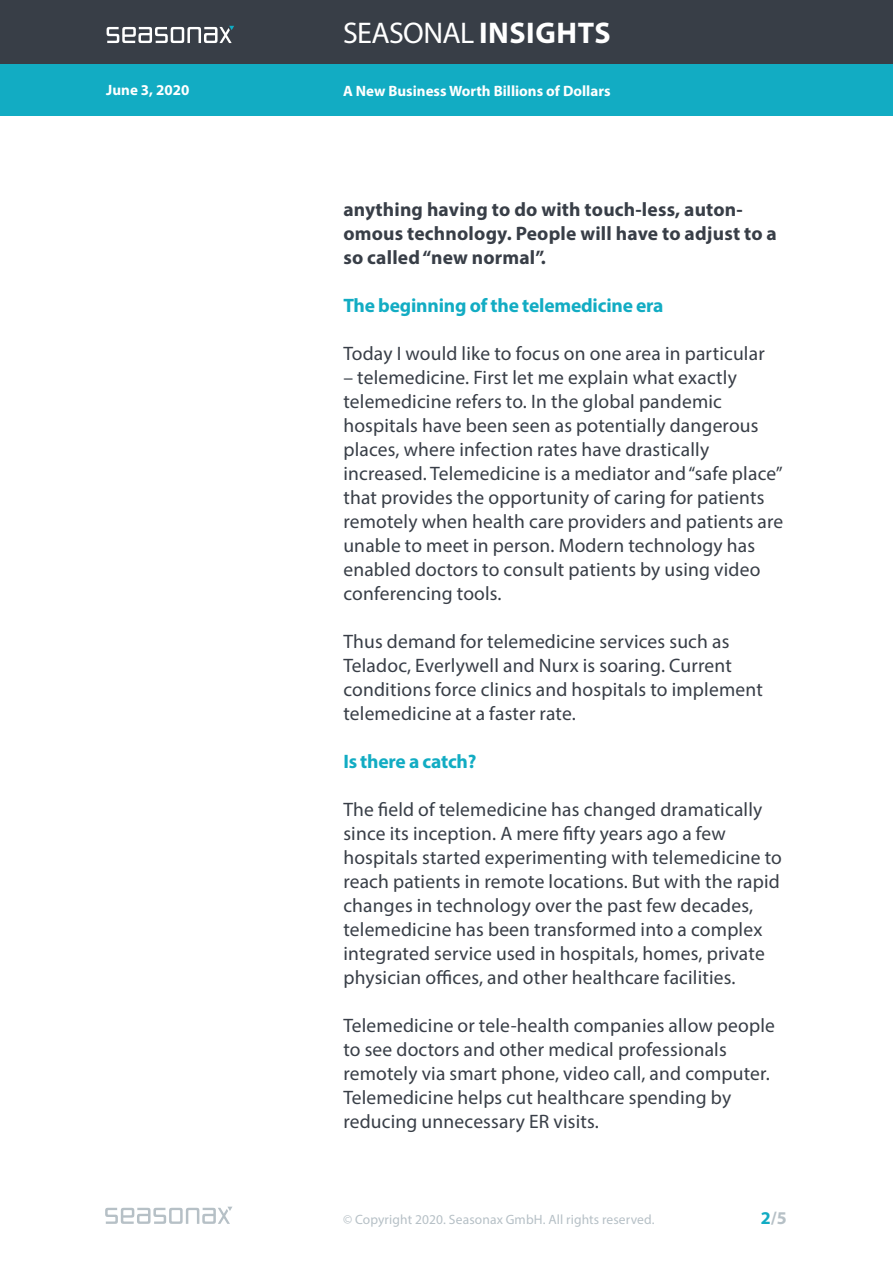
<style>
.page{position:relative;width:893px;height:1263px;background:#fff}
.page>*{position:absolute;margin:0;border:0;box-sizing:border-box;transform-origin:0 0}
.t1{font:30px "Myriad Pro";letter-spacing:-.02em;color:#fff}
.t2{font:19.5px/24px "Myriad Pro";letter-spacing:.01em;color:#383e47}
.t3{font:700 19.5px/24px "Myriad Pro";letter-spacing:.01em;color:#383e47}
.t4{font:700 19.5px "Myriad Pro";letter-spacing:-.01em;color:#12acc3}
.t5{font:700 18px "Myriad Pro";color:#b6c0c6}
.t6{font:700 15px "Myriad Pro";color:#fff}
.t7{font:13.5px "Myriad Pro";letter-spacing:.01em;color:#b6c0c6}
.s1{font-weight:700}
.s2{color:#12acc3}
</style>
<div class="page">
<svg style="left:105px;top:1206px;width:127px;height:18px"></svg>
<div style="left:0;top:0;width:893px;height:116px;background:#12acc3"></div>
<div style="left:0;top:0;width:893px;height:64px;background:#383e47"></div>
<svg style="left:107px;top:26px;width:127px;height:17px"></svg>
<p class="t6" style="left:106px;top:81px;width:85px">June 3, 2020</p>
<h1 class="t1" style="left:343px;top:15px;width:269px">SEASONAL <span class="s1">INSIGHTS</span></h1>
<p class="t6" style="left:343px;top:81px;width:269px">A New Business Worth Billions of Dollars</p>
<p class="t3" style="left:343px;top:197px;width:435px">anything having to do with touch-less, auton&shy;omous technology. People will have to adjust to a so called “new normal”.</p>
<p class="t4" style="left:343px;top:293px;width:322px">The beginning of the telemedicine era</p>
<p class="t2" style="left:343px;top:341px;width:423px">Today I would like to focus on one area in particular</p>
<p class="t2" style="left:343px;top:365px;width:441px">– telemedicine. First let me explain what exactly telemedicine refers to. In the global pandemic hospitals have been seen as potentially dangerous places, where infection rates have drastically increased. Telemedicine is a mediator and “safe place” that provides the opportunity of caring for patients remotely when health care providers and patients are unable to meet in person. Modern technology has enabled doctors to consult patients by using video conferencing tools.</p>
<p class="t2" style="left:343px;top:629px;width:421px">Thus demand for telemedicine services such as Teladoc, Everlywell and Nurx is soaring. Current conditions force clinics and hospitals to implement telemedicine at a faster rate.</p>
<p class="t4" style="left:343px;top:749px;width:135px">Is there a catch?</p>
<p class="t2" style="left:343px;top:797px;width:440px">The field of telemedicine has changed dramatically since its inception. A mere fifty years ago a few hospitals started experimenting with telemedicine to reach patients in remote locations. But with the rapid changes in technology over the past few decades, telemedicine has been transformed into a complex integrated service used in hospitals, homes, private physician offices, and other healthcare facilities.</p>
<p class="t2" style="left:343px;top:1013px;width:433px">Telemedicine or tele-health companies allow people to see doctors and other medical professionals remotely via smart phone, video call, and computer.<br>Telemedicine helps cut healthcare spending by reducing unnecessary ER visits.</p>
<p class="t7" style="left:343px;top:1211px;width:313px">© Copyright 2020. Seasonax GmbH. All rights reserved.</p>
<p class="t5" style="left:761px;top:1206px;width:27px"><span class="s2">2</span>/5</p>
</div>
